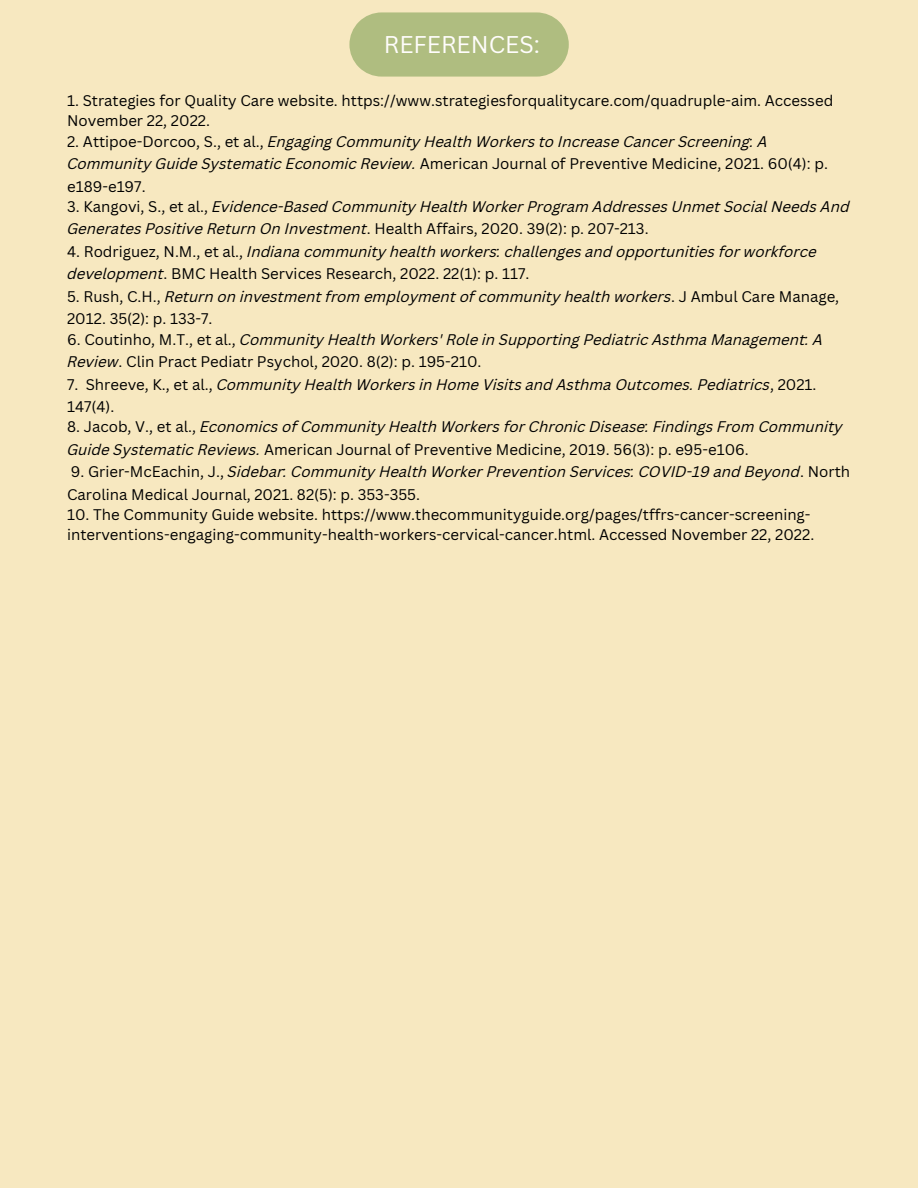
<style>
.page{position:relative;width:918px;height:1188px;background:#f7e8c0}
.page>*{position:absolute;margin:0;border:0;box-sizing:border-box;transform-origin:0 0}
.t1{font:23.55px "Canva Sans";color:#fffdfc}
.t2{font:italic 15px/22.5px "Canva Sans";color:#000}
.t3{font:15px/20.2px "Canva Sans";color:#000}
.s1{font-style:normal}
.s2{font-style:italic}
</style>
<div class="page">
<svg style="left:349px;top:12px;width:220px;height:65px;background:#b4c085"></svg>
<h1 class="t1" style="left:384px;top:28px;width:158px">REFERENCES:</h1>
<p class="t3" style="left:67px;top:90px;width:768px">1. Strategies for Quality Care website. https://www.strategiesforqualitycare.com/quadruple-aim. Accessed<br>November 22, 2022.</p>
<p class="t2" style="left:67px;top:131px;width:762px"><span class="s1">2. Attipoe-Dorcoo, S., et al.,</span> Engaging Community Health Workers to Increase Cancer Screening: A<br>Community Guide Systematic Economic Review. <span class="s1">American Journal of Preventive Medicine, 2021. 60(4): p. e189-e197.</span></p>
<p class="t2" style="left:67px;top:197px;width:784px"><span class="s1">3. Kangovi, S., et al.,</span> Evidence-Based Community Health Worker Program Addresses Unmet Social Needs And<br>Generates Positive Return On Investment<span class="s1">. Health Affairs, 2020. 39(2): p. 207-213.</span></p>
<p class="t2" style="left:67px;top:242px;width:751px"><span class="s1">4. Rodriguez, N.M., et al.,</span> Indiana community health workers: challenges and opportunities for workforce development<span class="s1">. BMC Health Services Research, 2022. 22(1): p. 117.</span></p>
<p class="t2" style="left:67px;top:287px;width:774px"><span class="s1">5. Rush, C.H.,</span> Return on investment from employment of community health workers<span class="s1">. J Ambul Care Manage,<br>2012. 35(2): p. 133-7.</span></p>
<p class="t2" style="left:67px;top:329px;width:757px"><span class="s1">6. Coutinho, M.T., et al.,</span> Community Health Workers' Role in Supporting Pediatric Asthma Management: A<br>Review<span class="s1">. Clin Pract Pediatr Psychol, 2020. 8(2): p. 195-210.</span></p>
<p class="t2" style="left:67px;top:374px;width:751px"><span class="s1">7. Shreeve, K., et al.,</span> Community Health Workers in Home Visits and Asthma Outcomes. Pediatrics<span class="s1">, 2021.<br>147(4).</span></p>
<p class="t2" style="left:67px;top:417px;width:777px"><span class="s1">8. Jacob, V., et al.,</span> Economics of Community Health Workers for Chronic Disease: Findings From Community<br>Guide Systematic Reviews. <span class="s1">American Journal of Preventive Medicine, 2019. 56(3): p. e95-e106.</span></p>
<p class="t3" style="left:67px;top:460px;width:785px;line-height:22.5px">9. Grier-McEachin, J., <span class="s2">Sidebar: Community Health Worker Prevention Services: COVID-19 and Beyond</span>. North<br>Carolina Medical Journal, 2021. 82(5): p. 353-355.</p>
<p class="t3" style="left:67px;top:504px;width:749px">10. The Community Guide website. https://www.thecommunityguide.org/pages/tffrs-cancer-screening&shy;interventions-engaging-community-health-workers-cervical-cancer.html. Accessed November 22, 2022.</p>
</div>
